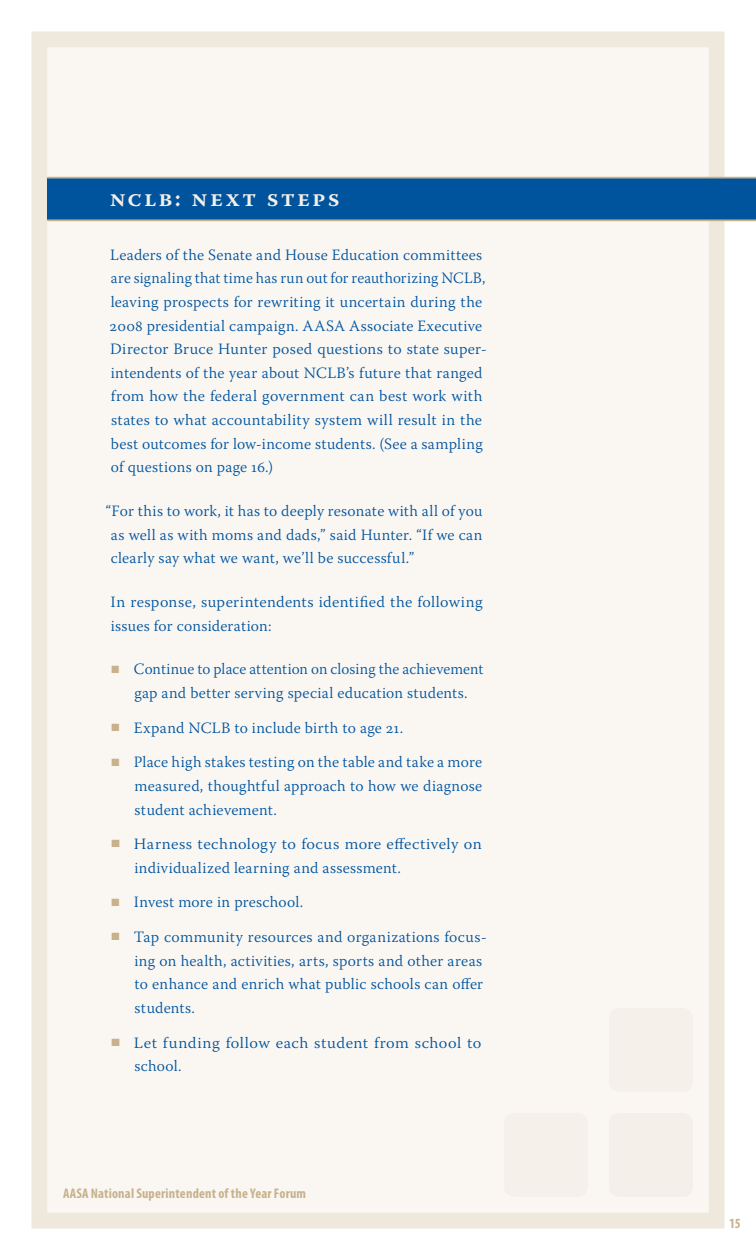
<style>
.page{position:relative;width:756px;height:1260px;background:#fff}
.page>*{position:absolute;margin:0;border:0;box-sizing:border-box;transform-origin:0 0}
.t1{font:600 24.5px "Warnock Pro";letter-spacing:.09em;color:#f4efe8}
.t2{font:300 15.75px/23.6px "Warnock Pro";letter-spacing:.02em;color:#00549e}
.t3{font:300 15.75px/23.6px "Warnock Pro";letter-spacing:.02em;color:#00549e;scale:1.05 1}
.t4{font:700 condensed 14px "Myriad Pro";letter-spacing:.015em;color:#c8b18b}
.s1{color:#c8b18b}
</style>
<div class="page">
<div style="left:32px;top:32px;width:692px;height:1196px;background:#faf7f3;border:16px solid #efe8dc"></div>
<div style="left:609px;top:1113px;width:84px;height:84px;background:#f4efe8;border-radius:10px"></div>
<div style="left:504px;top:1113px;width:84px;height:84px;background:#f5f1ea;border-radius:10px"></div>
<div style="left:609px;top:1008px;width:84px;height:84px;background:#f5f1ea;border-radius:10px"></div>
<div style="left:47px;top:178px;width:709px;height:42px;background:#00549e"></div>
<hr style="left:47px;top:177px;width:709px;height:1px;background:#c8b18b">
<hr style="left:47px;top:219px;width:709px;height:2px;background:#c8b18b">
<h1 class="t1" style="left:110px;top:183px;width:232px">NCLB: Next Steps</h1>
<p class="t2" style="left:110px;top:242px;width:379px">Leaders of the Senate and House Education committees are signaling that time has run out for reauthorizing NCLB, leaving prospects for rewriting it uncertain during the 2008 presidential campaign. AASA Associate Executive Director Bruce Hunter posed questions to state super&shy;intendents of the year about NCLB’s future that ranged from how the federal government can best work with states to what accountability system will result in the best outcomes for low-income students. (See a sampling of questions on page 16.)</p>
<p class="t2" style="left:111px;top:499px;width:373px;text-align:justify;text-indent:-5px">“For this to work, it has to deeply resonate with all of you as well as with moms and dads,” said Hunter. “If we can clearly say what we want, we’ll be successful.”</p>
<p class="t2" style="left:110px;top:590px;width:374px">In response, superintendents identified the following issues for consideration:</p>
<p class="t2" style="left:112px;top:657px;width:373px;text-align:center"><span class="s1">■</span> Continue to place attention on closing the achievement gap and better serving special education students.</p>
<p class="t2" style="left:112px;top:715px;width:293px"><span class="s1">■</span> Expand NCLB to include birth to age 21.</p>
<p class="t2" style="left:134px;top:750px;width:349px;text-align:justify;text-indent:-23px"><span class="s1">■</span> Place high stakes testing on the table and take a more measured, thoughtful approach to how we diagnose student achievement.</p>
<p class="t3" style="left:134px;top:832px;width:332px;text-indent:-23px"><span class="s1">■</span> Harness technology to focus more effectively on individualized learning and assessment.</p>
<p class="t2" style="left:112px;top:890px;width:193px"><span class="s1">■</span> Invest more in preschool.</p>
<p class="t2" style="left:134px;top:925px;width:354px;text-indent:-23px"><span class="s1">■</span> Tap community resources and organizations focus&shy;ing on health, activities, arts, sports and other areas to enhance and enrich what public schools can offer students.</p>
<p class="t3" style="left:135px;top:1030px;width:332px;text-indent:-23px"><span class="s1">■</span> Let funding follow each student from school to school.</p>
<p class="t4" style="left:63px;top:1184px;width:245px">AASA National Superintendent of the Year Forum</p>
<p class="t4" style="left:729px;top:1215px;width:13px">15</p>
</div>
